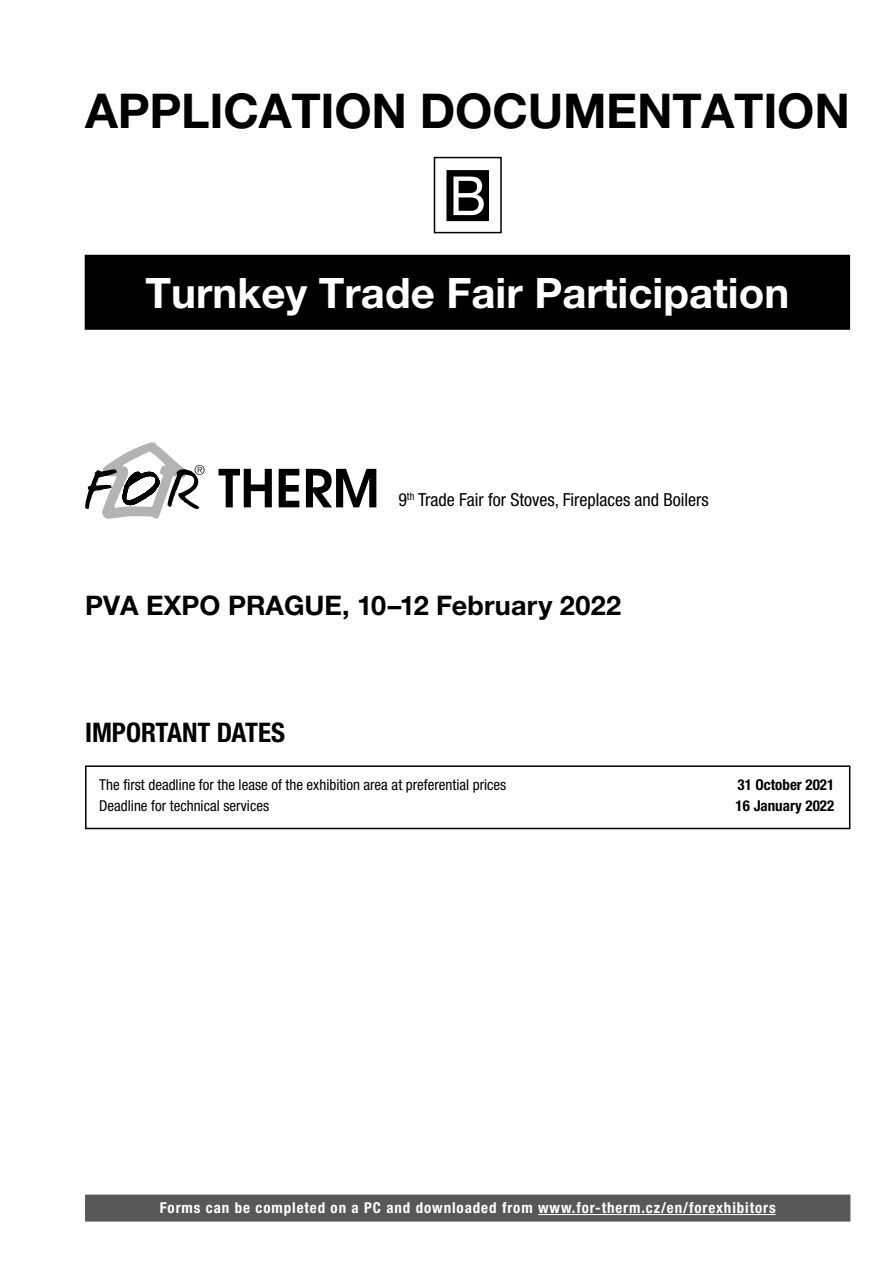
<style>
.page{position:relative;width:893px;height:1263px;background:#fff}
.page>*{position:absolute;margin:0;border:0;box-sizing:border-box;transform-origin:0 0}
.t1{font:54px "Helvetica Neue LT Pro";color:#fff}
.t2{font:700 48px "Helvetica Neue LT Pro";letter-spacing:-.005em;color:#000}
.t3{font:700 42px "Helvetica Neue LT Pro";color:#fff}
.t4{font:700 27px "Helvetica Neue LT Pro";color:#000}
.t5{font:700 condensed 27px "Helvetica Neue LT Pro";color:#000}
.t6{font:condensed 18px "Helvetica Neue LT Pro";color:#000}
.t7{font:condensed 15px "Helvetica Neue LT Pro";color:#000}
.t8{font:700 condensed 15px "Helvetica Neue LT Pro";letter-spacing:.06em;color:#fff}
.t9{font:700 condensed 15px "Helvetica Neue LT Pro";color:#000}
</style>
<div class="page">
<div style="left:446px;top:170px;width:43px;height:51px;background:#000"></div>
<div style="left:434px;top:157px;width:68px;height:76px;border:2px solid #000"></div>
<div style="left:85px;top:1194px;width:765px;height:27px;background:#58585a"></div>
<hr style="left:538px;top:1214px;width:238px;height:1px;background:#fff">
<div style="left:85px;top:255px;width:765px;height:75px;background:#000"></div>
<div style="left:85px;top:765px;width:765px;height:64px;border:2px solid #000"></div>
<svg style="left:85px;top:442px;width:120px;height:77px"></svg>
<svg style="left:218px;top:469px;width:54px;height:38px"></svg>
<svg style="left:279px;top:469px;width:20px;height:38px"></svg>
<svg style="left:306px;top:469px;width:70px;height:38px"></svg>
<h2 class="t2" style="left:85px;top:81px;width:766px">APPLICATION DOCUMENTATION</h2>
<h1 class="t1" style="left:449px;top:164px;width:38px">B</h1>
<h3 class="t3" style="left:145px;top:267px;width:645px">Turnkey Trade Fair Participation</h3>
<p class="t6" style="left:398px;top:489px;width:312px">9<sup>th</sup> Trade Fair for Stoves, Fireplaces and Boilers</p>
<h3 class="t4" style="left:85px;top:588px;width:538px">PVA EXPO PRAGUE, 10–12 February 2022</h3>
<h3 class="t5" style="left:85px;top:716px;width:201px">IMPORTANT DATES</h3>
<p class="t7" style="left:99px;top:776px;width:409px">The first deadline for the lease of the exhibition area at preferential prices</p>
<p class="t9" style="left:738px;top:776px;width:98px">31 October 2021</p>
<p class="t7" style="left:99px;top:797px;width:171px">Deadline for technical services</p>
<p class="t9" style="left:736px;top:797px;width:100px">16 January 2022</p>
<p class="t8" style="left:160px;top:1198px;width:617px">Forms can be completed on a PC and downloaded from www.for-therm.cz/en/forexhibitors</p>
</div>
